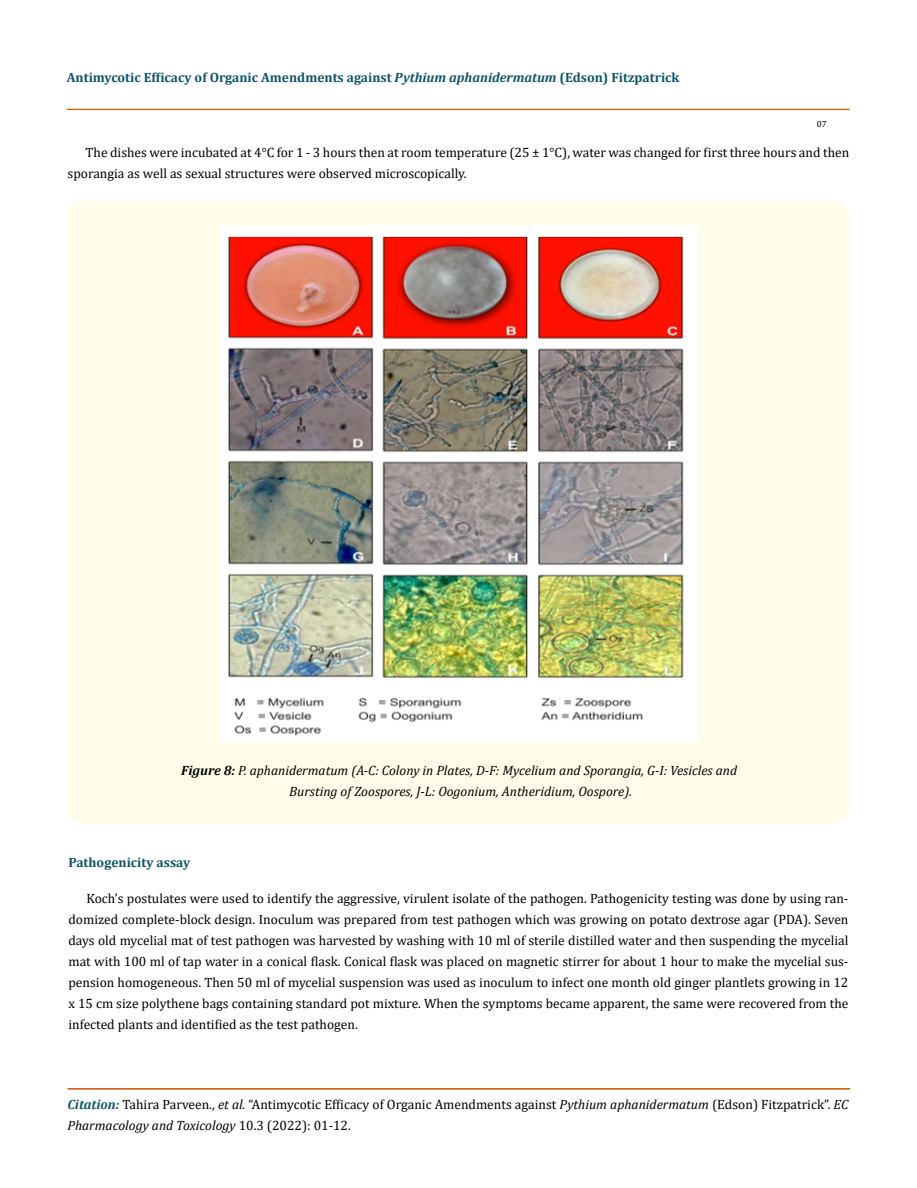
<style>
.page{position:relative;width:917px;height:1188px;background:#fff}
.page>*{position:absolute;margin:0;border:0;box-sizing:border-box;transform-origin:0 0}
.t1{font:13.5px/21px "Cambria";color:#000}
.t2{font:italic 13.5px/21px "Cambria";color:#000;text-align:center}
.t3{font:700 13.5px "Cambria";color:#0e546a}
.t4{font:9px "Cambria";color:#000}
.s1{font-style:italic}
.s2{font-weight:700}
.s3{font-weight:700;font-style:italic;color:#0e546a}
</style>
<div class="page">
<div style="left:67px;top:109px;width:782px;height:1px;border:1px solid #e05d1a"></div>
<div style="left:68px;top:200px;width:781px;height:624px;background:#fffde9;border-radius:18px"></div>
<img style="left:221px;top:226px;width:476px;height:516px">
<p class="t3" style="left:67px;top:68px;width:614px">Antimycotic Efficacy of Organic Amendments against <span class="s1">Pythium aphanidermatum</span> (Edson) Fitzpatrick</p>
<p class="t4" style="left:816px;top:118px;width:11px">07</p>
<p class="t1" style="left:68px;top:142px;width:783px;text-indent:18px">The dishes were incubated at 4°C for 1 - 3 hours then at room temperature (25 ± 1°C), water was changed for first three hours and then sporangia as well as sexual structures were observed microscopically.</p>
<p class="t2" style="left:181px;top:760px;width:557px"><span class="s2">Figure 8:</span> P. aphanidermatum (A-C: Colony in Plates, D-F: Mycelium and Sporangia, G-I: Vesicles and<br>Bursting of Zoospores, J-L: Oogonium, Antheridium, Oospore).</p>
<p class="t3" style="left:68px;top:853px;width:123px">Pathogenicity assay</p>
<p class="t1" style="left:68px;top:888px;width:781px;text-align:justify;text-indent:18px">Koch’s postulates were used to identify the aggressive, virulent isolate of the pathogen. Pathogenicity testing was done by using ran&shy;domized complete-block design. Inoculum was prepared from test pathogen which was growing on potato dextrose agar (PDA). Seven days old mycelial mat of test pathogen was harvested by washing with 10 ml of sterile distilled water and then suspending the mycelial mat with 100 ml of tap water in a conical flask. Conical flask was placed on magnetic stirrer for about 1 hour to make the mycelial sus&shy;pension homogeneous. Then 50 ml of mycelial suspension was used as inoculum to infect one month old ginger plantlets growing in 12 x 15 cm size polythene bags containing standard pot mixture. When the symptoms became apparent, the same were recovered from the infected plants and identified as the test pathogen.</p>
<p class="t1" style="left:68px;top:1094px;width:782px"><span class="s3">Citation:</span> Tahira Parveen., <span class="s1">et al.</span> “Antimycotic Efficacy of Organic Amendments against <span class="s1">Pythium aphanidermatum</span> (Edson) Fitzpatrick”. <span class="s1">EC<br>Pharmacology and Toxicology</span> 10.3 (2022): 01-12.</p>
</div>
